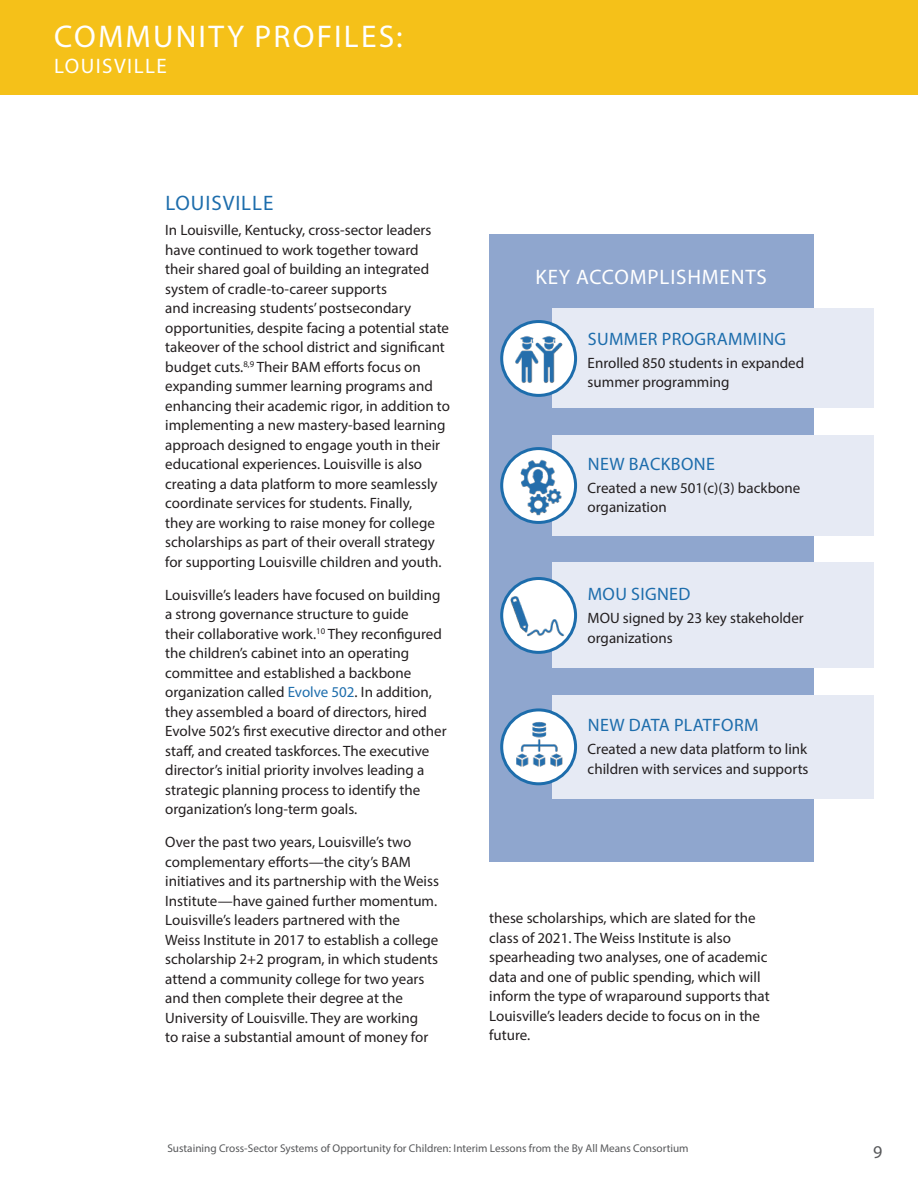
<style>
.page{position:relative;width:918px;height:1188px;background:#fff}
.page>*{position:absolute;margin:0;border:0;box-sizing:border-box;transform-origin:0 0}
.t1{font:31.5px "Myriad Pro";letter-spacing:.07em;color:#fff}
.t2{font:21px "Myriad Pro";letter-spacing:.04em;color:#fff}
.t3{font:21px "Myriad Pro";letter-spacing:.045em;color:#1d6dac}
.t4{font:21px "Myriad Pro";letter-spacing:.07em;color:#fff}
.t5{font:18px "Myriad Pro";letter-spacing:.02em;color:#1d6dac}
.t6{font:18px "Myriad Pro";color:#57585a}
.t7{font:15px/19.5px "Myriad Pro";color:#231f20}
.t8{font:11.25px "Myriad Pro";color:#57585a}
.s1{color:#1d6dac}
</style>
<div class="page">
<div style="left:0;top:0;width:918px;height:94px;background:#f5c119"></div>
<div style="left:489px;top:234px;width:324px;height:628px;background:#8fa6ce"></div>
<div style="left:552px;top:309px;width:322px;height:99px;background:#e6eaf4"></div>
<svg style="left:502px;top:322px;width:74px;height:73px"></svg>
<img style="left:511px;top:335px;width:55px;height:48px">
<div style="left:500px;top:320px;width:77px;height:77px;border:3px solid #1d6dac;border-radius:50%"></div>
<div style="left:552px;top:435px;width:322px;height:101px;background:#e6eaf4"></div>
<svg style="left:502px;top:449px;width:74px;height:73px"></svg>
<img style="left:508px;top:459px;width:65px;height:57px">
<div style="left:500px;top:447px;width:77px;height:77px;border:3px solid #1d6dac;border-radius:50%"></div>
<div style="left:552px;top:695px;width:322px;height:104px;background:#e6eaf4"></div>
<svg style="left:502px;top:710px;width:74px;height:74px"></svg>
<img style="left:511px;top:721px;width:56px;height:47px">
<div style="left:500px;top:708px;width:77px;height:77px;border:3px solid #1d6dac;border-radius:50%"></div>
<div style="left:552px;top:563px;width:322px;height:105px;background:#e6eaf4"></div>
<svg style="left:502px;top:579px;width:74px;height:73px"></svg>
<img style="left:506px;top:589px;width:63px;height:52px">
<div style="left:500px;top:577px;width:77px;height:77px;border:3px solid #1d6dac;border-radius:50%"></div>
<h1 class="t1" style="left:54px;top:17px;width:350px">COMMUNITY PROFILES:</h1>
<h2 class="t4" style="left:54px;top:53px;width:114px">LOUISVILLE</h2>
<h2 class="t3" style="left:165px;top:190px;width:109px">LOUISVILLE</h2>
<p class="t7" style="left:165px;top:220px;width:286px">In Louisville, Kentucky, cross-sector leaders have continued to work together toward their shared goal of building an integrated system of cradle-to-career supports<br>and increasing students’ postsecondary opportunities, despite facing a potential state takeover of the school district and significant budget cuts.<sup>8,9</sup> Their BAM efforts focus on expanding summer learning programs and enhancing their academic rigor, in addition to implementing a new mastery-based learning approach designed to engage youth in their educational experiences. Louisville is also creating a data platform to more seamlessly coordinate services for students. Finally,<br>they are working to raise money for college scholarships as part of their overall strategy for supporting Louisville children and youth.</p>
<p class="t7" style="left:165px;top:585px;width:283px">Louisville’s leaders have focused on building a strong governance structure to guide<br>their collaborative work.<sup>10</sup> They reconfigured the children’s cabinet into an operating committee and established a backbone organization called <span class="s1">Evolve 502</span>. In addition, they assembled a board of directors, hired Evolve 502’s first executive director and other staff, and created taskforces. The executive director’s initial priority involves leading a strategic planning process to identify the organization’s long-term goals.</p>
<p class="t7" style="left:165px;top:832px;width:275px">Over the past two years, Louisville’s two complementary efforts—the city’s BAM initiatives and its partnership with the Weiss Institute—have gained further momentum.<br>Louisville’s leaders partnered with the<br>Weiss Institute in 2017 to establish a college scholarship 2+2 program, in which students attend a community college for two years and then complete their degree at the University of Louisville. They are working<br>to raise a substantial amount of money for</p>
<h2 class="t2" style="left:535px;top:264px;width:233px">KEY ACCOMPLISHMENTS</h2>
<p class="t5" style="left:588px;top:328px;width:200px">SUMMER PROGRAMMING</p>
<p class="t7" style="left:588px;top:353px;width:218px">Enrolled 850 students in expanded summer programming</p>
<p class="t5" style="left:588px;top:453px;width:129px">NEW BACKBONE</p>
<p class="t7" style="left:588px;top:478px;width:214px">Created a new 501(c)(3) backbone organization</p>
<p class="t5" style="left:588px;top:583px;width:104px">MOU SIGNED</p>
<p class="t7" style="left:588px;top:608px;width:218px">MOU signed by 23 key stakeholder organizations</p>
<p class="t5" style="left:588px;top:714px;width:172px">NEW DATA PLATFORM</p>
<p class="t7" style="left:588px;top:739px;width:222px">Created a new data platform to link children with services and supports</p>
<p class="t7" style="left:489px;top:908px;width:282px">these scholarships, which are slated for the class of 2021. The Weiss Institute is also spearheading two analyses, one of academic data and one of public spending, which will inform the type of wraparound supports that Louisville’s leaders decide to focus on in the future.</p>
<p class="t8" style="left:167px;top:1142px;width:523px">Sustaining Cross-Sector Systems of Opportunity for Children: Interim Lessons from the By All Means Consortium</p>
<p class="t6" style="left:873px;top:1140px;width:11px">9</p>
</div>
